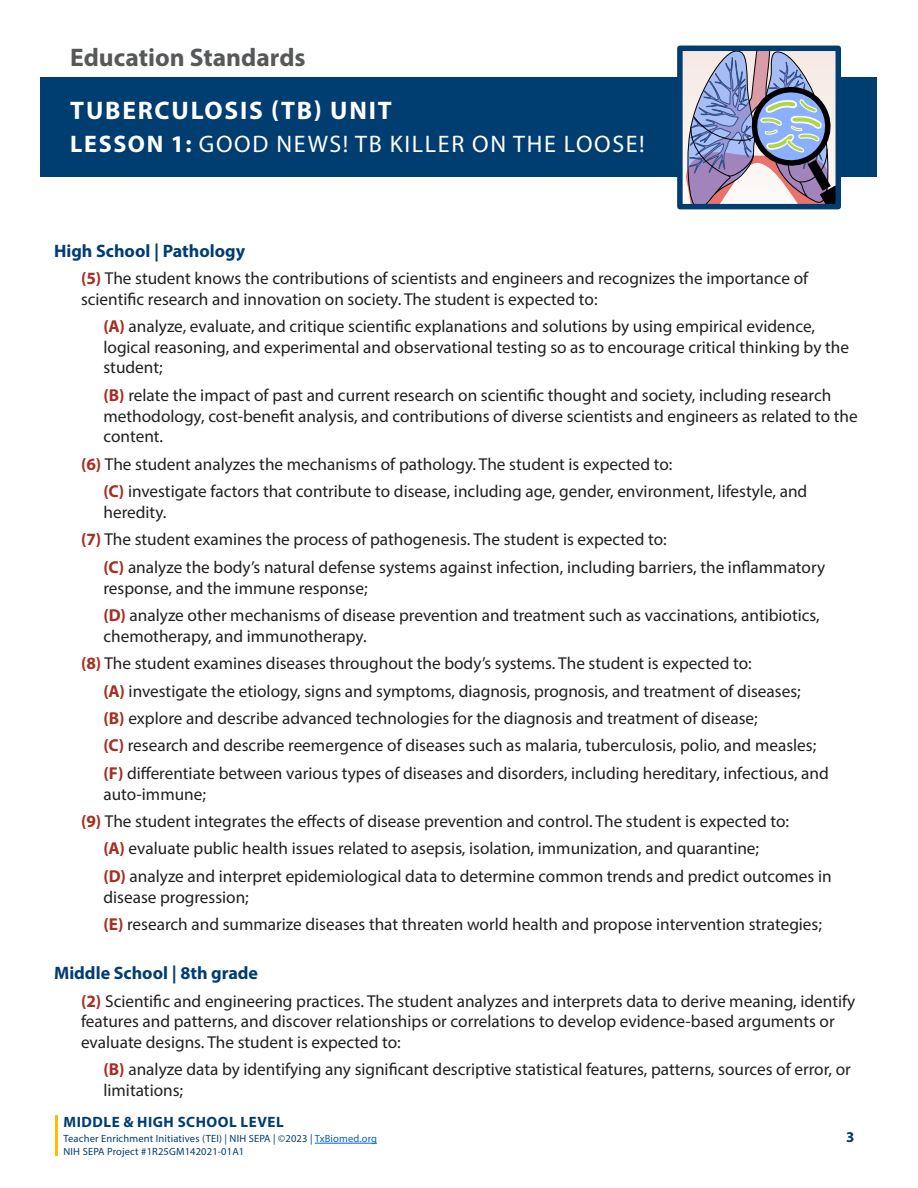
<style>
.page{position:relative;width:918px;height:1188px;background:#fff}
.page>*{position:absolute;margin:0;border:0;box-sizing:border-box;transform-origin:0 0}
.t1{font:700 25.5px "Myriad Pro";letter-spacing:.07em;color:#fff}
.t2{font:700 25.5px "Myriad Pro";color:#57585a}
.t3{font:24px "Myriad Pro";letter-spacing:.07em;color:#fff}
.t4{font:700 18px "Myriad Pro";color:#003d71}
.t5{font:17.25px/20.7px "Myriad Pro";color:#231f20}
.t6{font:700 15px "Myriad Pro";letter-spacing:.035em;color:#003d71}
.t7{font:10.5px/12.6px "Myriad Pro";letter-spacing:.015em;color:#003d71}
.s1{font-weight:700}
.s2{font-weight:700;color:#a33123}
.s3{color:#0563c1}
</style>
<div class="page">
<hr style="left:315px;top:1143px;width:62px;height:1px;background:#0563c1">
<hr style="left:55px;top:1116px;width:2px;height:40px;background:#ffbd00">
<div style="left:40px;top:78px;width:838px;height:99px;background:#003d71"></div>
<svg style="left:683px;top:52px;width:152px;height:151px;background:#a4a3bd"></svg>
<div style="left:677px;top:46px;width:164px;height:163px;border:5px solid #003d71"></div>
<h1 class="t2" style="left:70px;top:41px;width:237px">Education Standards</h1>
<h1 class="t1" style="left:70px;top:94px;width:323px">TUBERCULOSIS (TB) UNIT</h1>
<h2 class="t3" style="left:70px;top:129px;width:576px"><span class="s1">LESSON 1:</span> GOOD NEWS! TB KILLER ON THE LOOSE!</h2>
<p class="t4" style="left:54px;top:239px;width:193px">High School | Pathology</p>
<p class="t5" style="left:81px;top:268px;width:729px"><span class="s2">(5)</span> The student knows the contributions of scientists and engineers and recognizes the importance of scientific research and innovation on society. The student is expected to:</p>
<p class="t5" style="left:103px;top:316px;width:747px"><span class="s2">(A)</span> analyze, evaluate, and critique scientific explanations and solutions by using empirical evidence, logical reasoning, and experimental and observational testing so as to encourage critical thinking by the student;</p>
<p class="t5" style="left:103px;top:385px;width:756px"><span class="s2">(B)</span> relate the impact of past and current research on scientific thought and society, including research methodology, cost-benefit analysis, and contributions of diverse scientists and engineers as related to the content.</p>
<p class="t5" style="left:103px;top:450px;width:705px;line-height:27.5px;text-indent:-22px"><span class="s2">(6)</span> The student analyzes the mechanisms of pathology. The student is expected to:<br><span class="s2">(C)</span> investigate factors that contribute to disease, including age, gender, environment, lifestyle, and</p>
<p class="t5" style="left:103px;top:502px;width:64px">heredity.</p>
<p class="t5" style="left:81px;top:529px;width:587px"><span class="s2">(7)</span> The student examines the process of pathogenesis. The student is expected to:</p>
<p class="t5" style="left:103px;top:556px;width:723px"><span class="s2">(C)</span> analyze the body’s natural defense systems against infection, including barriers, the inflammatory</p>
<p class="t5" style="left:103px;top:574px;width:718px;line-height:27.5px">response, and the immune response;<br><span class="s2">(D)</span> analyze other mechanisms of disease prevention and treatment such as vaccinations, antibiotics,</p>
<p class="t5" style="left:103px;top:625px;width:265px">chemotherapy, and immunotherapy.</p>
<p class="t5" style="left:81px;top:653px;width:672px"><span class="s2">(8)</span> The student examines diseases throughout the body’s systems. The student is expected to:</p>
<p class="t5" style="left:103px;top:680px;width:699px"><span class="s2">(A)</span> investigate the etiology, signs and symptoms, diagnosis, prognosis, and treatment of diseases;</p>
<p class="t5" style="left:103px;top:708px;width:656px"><span class="s2">(B)</span> explore and describe advanced technologies for the diagnosis and treatment of disease;</p>
<p class="t5" style="left:103px;top:735px;width:714px"><span class="s2">(C)</span> research and describe reemergence of diseases such as malaria, tuberculosis, polio, and measles;</p>
<p class="t5" style="left:103px;top:762px;width:727px"><span class="s2">(F)</span> differentiate between various types of diseases and disorders, including hereditary, infectious, and</p>
<p class="t5" style="left:103px;top:783px;width:104px">auto-immune;</p>
<p class="t5" style="left:81px;top:811px;width:710px"><span class="s2">(9)</span> The student integrates the effects of disease prevention and control. The student is expected to:</p>
<p class="t5" style="left:103px;top:838px;width:657px"><span class="s2">(A)</span> evaluate public health issues related to asepsis, isolation, immunization, and quarantine;</p>
<p class="t5" style="left:103px;top:866px;width:730px"><span class="s2">(D)</span> analyze and interpret epidemiological data to determine common trends and predict outcomes in</p>
<p class="t5" style="left:103px;top:883px;width:720px;line-height:27.5px">disease progression;<br><span class="s2">(E)</span> research and summarize diseases that threaten world health and propose intervention strategies;</p>
<p class="t4" style="left:54px;top:961px;width:206px">Middle School | 8th grade</p>
<p class="t5" style="left:81px;top:990px;width:776px"><span class="s2">(2)</span> Scientific and engineering practices. The student analyzes and interprets data to derive meaning, identify features and patterns, and discover relationships or correlations to develop evidence-based arguments or evaluate designs. The student is expected to:</p>
<p class="t5" style="left:103px;top:1059px;width:749px"><span class="s2">(B)</span> analyze data by identifying any significant descriptive statistical features, patterns, sources of error, or limitations;</p>
<p class="t6" style="left:64px;top:1112px;width:222px">MIDDLE &amp; HIGH SCHOOL LEVEL</p>
<p class="t7" style="left:64px;top:1132px;width:315px">Teacher Enrichment Initiatives (TEI) | NIH SEPA | ©2023 | <span class="s3">TxBiomed.org<br></span>NIH SEPA Project #1R25GM142021-01A1</p>
<p class="t6" style="left:846px;top:1127px;width:10px">3</p>
</div>
